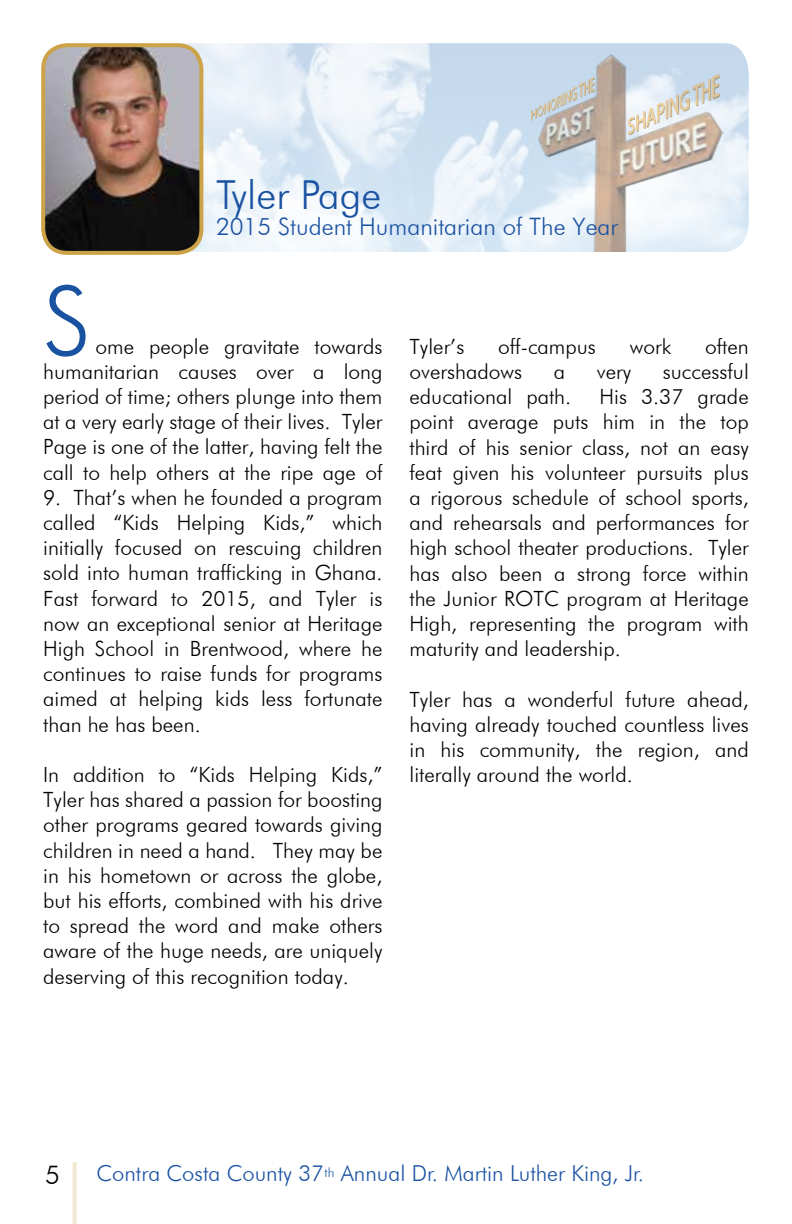
<style>
.page{position:relative;width:792px;height:1224px;background:#fff}
.page>*{position:absolute;margin:0;border:0;box-sizing:border-box;transform-origin:0 0}
.t1{font:300 95.8px "Futura BT";color:#1a52a2}
.t2{font:300 40px "Futura BT";color:#1a52a2}
.t3{font:300 26px "Futura BT";color:#000}
.t4{font:300 24px "Futura BT";color:#1a52a2}
.t5{font:300 22px "Futura BT";color:#1a52a2}
.t6{font:300 21px/25.2px "Futura BT";color:#000;text-align:justify}
</style>
<div class="page">
<svg style="left:73px;top:1162px;width:4px;height:62px"></svg>
<img style="left:184px;top:43px;width:565px;height:209px">
<img style="left:534px;top:47px;width:190px;height:205px">
<svg style="left:531px;top:77px;width:64px;height:44px;background:#c4cacc"></svg>
<svg style="left:628px;top:74px;width:92px;height:61px;background:#dbdad7"></svg>
<img style="left:46px;top:45px;width:155px;height:207px">
<div style="left:41px;top:43px;width:162px;height:212px;border:4px solid #cda349;border-radius:24px"></div>
<h2 class="t2" style="left:216px;top:170px;width:167px">Tyler Page</h2>
<p class="t4" style="left:216px;top:212px;width:404px">2015 Student Humanitarian of The Year</p>
<h1 class="t1" style="left:43px;top:263px;width:49px">S</h1>
<p class="t6" style="left:43px;top:333px;width:341px;text-indent:52px">ome people gravitate towards humanitarian causes over a long period of time; others plunge into them at a very early stage of their lives. Tyler Page is one of the latter, having felt the call to help others at the ripe age of</p>
<p class="t6" style="left:43px;top:485px;width:341px">9. That’s when he founded a program called “Kids Helping Kids,” which initially focused on rescuing children sold into human trafficking in Ghana.<br>Fast forward to 2015, and Tyler is now an exceptional senior at Heritage High School in Brentwood, where he continues to raise funds for programs aimed at helping kids less fortunate than he has been.</p>
<p class="t6" style="left:43px;top:762px;width:341px">In addition to “Kids Helping Kids,” Tyler has shared a passion for boosting other programs geared towards giving children in need a hand. They may be in his hometown or across the globe, but his efforts, combined with his drive to spread the word and make others aware of the huge needs, are uniquely deserving of this recognition today.</p>
<p class="t6" style="left:410px;top:334px;width:56px">Tyler’s</p>
<p class="t6" style="left:498px;top:334px;width:99px">off-campus</p>
<p class="t6" style="left:630px;top:334px;width:43px">work</p>
<p class="t6" style="left:705px;top:334px;width:45px">often</p>
<p class="t6" style="left:410px;top:359px;width:114px">overshadows</p>
<p class="t6" style="left:554px;top:359px;width:13px">a</p>
<p class="t6" style="left:597px;top:359px;width:36px">very</p>
<p class="t6" style="left:663px;top:359px;width:88px">successful</p>
<p class="t6" style="left:410px;top:384px;width:163px">educational path.</p>
<p class="t6" style="left:410px;top:384px;width:341px;text-indent:190px">His 3.37 grade point average puts him in the top third of his senior class, not an easy feat given his volunteer pursuits plus a rigorous schedule of school sports, and rehearsals and performances for high school theater productions. Tyler has also been a strong force within the Junior ROTC program at Heritage High, representing the program with maturity and leadership.</p>
<p class="t6" style="left:410px;top:686px;width:341px">Tyler has a wonderful future ahead, having already touched countless lives in his community, the region, and literally around the world.</p>
<p class="t3" style="left:45px;top:1159px;width:16px">5</p>
<p class="t5" style="left:96px;top:1160px;width:549px">Contra Costa County 37<sup>th</sup> Annual Dr. Martin Luther King, Jr.</p>
</div>
